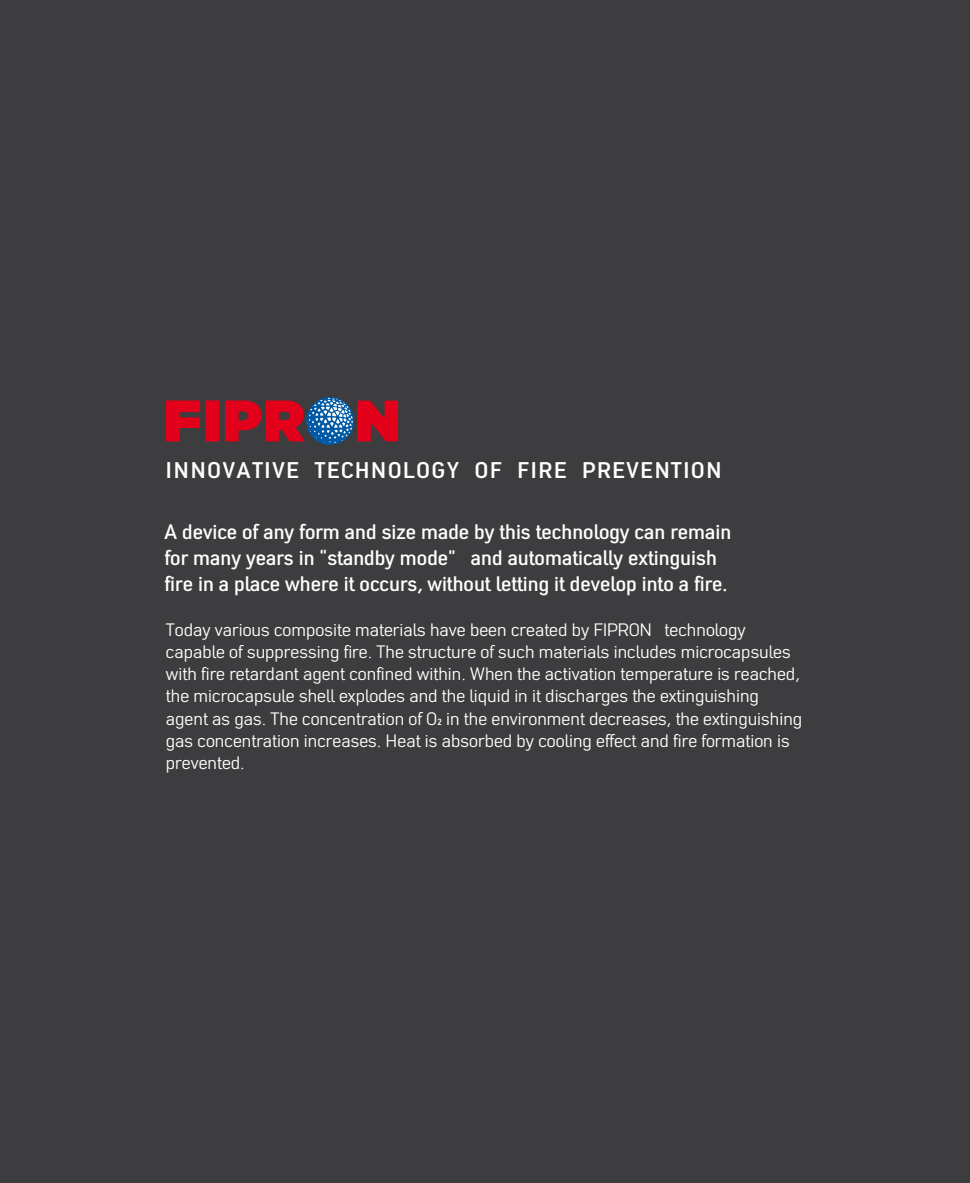
<style>
.page{position:relative;width:970px;height:1183px;background:#fff}
.page>*{position:absolute;margin:0;border:0;box-sizing:border-box;transform-origin:0 0}
.t1{font:700 22.65px "Nota";letter-spacing:.08em;color:#fff}
.t2{font:500 21px/26.1px "Nota";color:#fff}
.t3{font:18px/22px "Nota";color:#fff}
.s1{font-weight:700;font-size:9px}
</style>
<div class="page">
<div style="left:0;top:0;width:969px;height:1182px;background:#3d3d3f"></div>
<svg style="left:166px;top:398px;width:232px;height:45px"></svg>
<p class="t1" style="left:166px;top:460px;width:557px">INNOVATIVE TECHNOLOGY OF FIRE PREVENTION</p>
<p class="t2" style="left:164px;top:520px;width:568px">A device of any form and size made by this technology can remain for many years in “standby mode” and automatically extinguish fire in a place where it occurs, without letting it develop into a fire.</p>
<p class="t3" style="left:166px;top:620px;width:637px">Today various composite materials have been created by FIPRON technology capable of suppressing fire. The structure of such materials includes microcapsules with fire retardant agent confined within. When the activation temperature is reached, the microcapsule shell explodes and the liquid in it discharges the extinguishing agent as gas. The concentration of O<span class="s1">2</span> in the environment decreases, the extinguishing gas concentration increases. Heat is absorbed by cooling effect and fire formation is prevented.</p>
</div>
